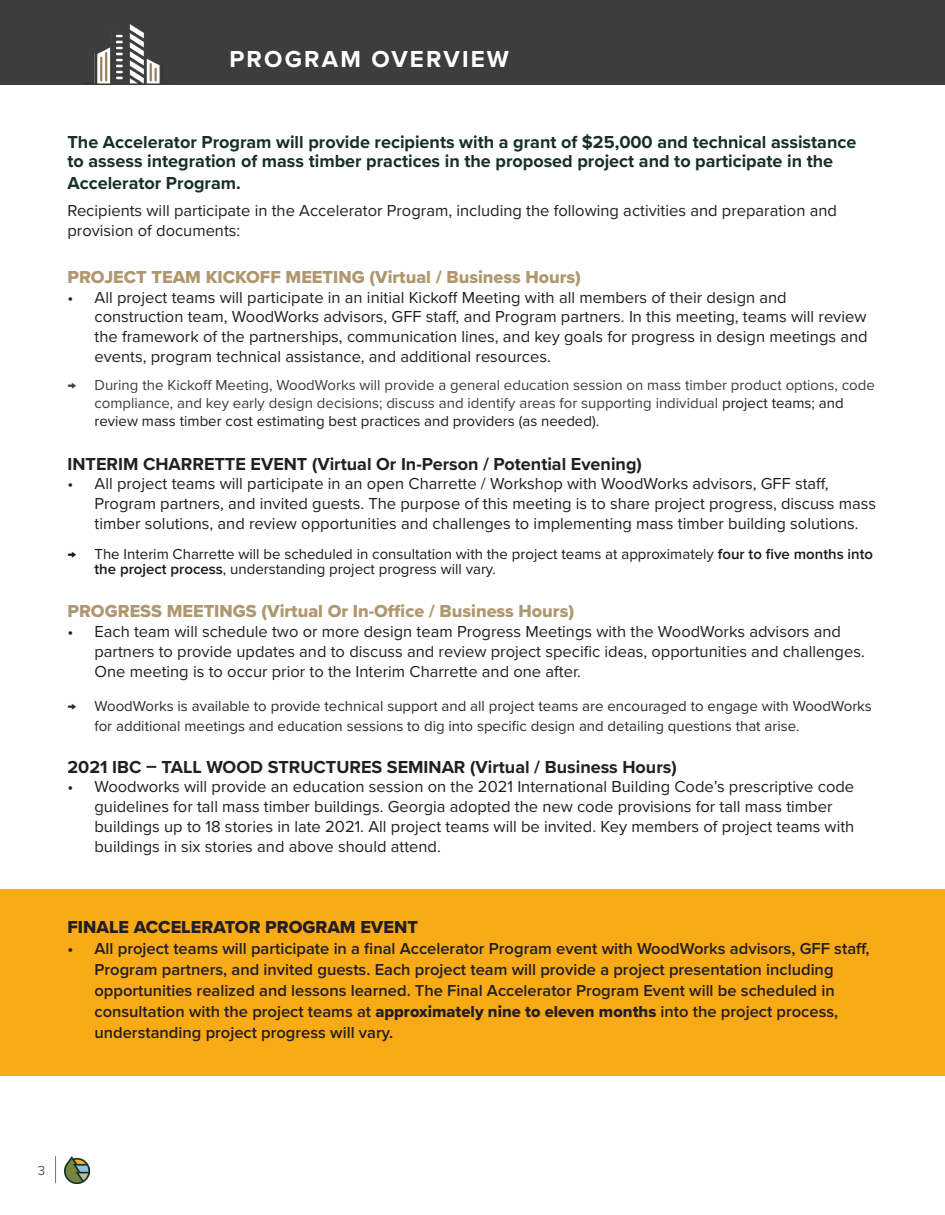
<style>
.page{position:relative;width:945px;height:1215px;background:#fff}
.page>*{position:absolute;margin:0;border:0;box-sizing:border-box;transform-origin:0 0}
.t1{font:700 24px "Proxima Nova";letter-spacing:.09em;color:#fff}
.t2{font:700 18px/19.5px "Proxima Nova";color:#162f29}
.t3{font:700 18px "Proxima Nova";color:#231f20}
.t4{font:18px "Proxima Nova Extrabld";color:#af9870}
.t5{font:18px "Proxima Nova Extrabld";color:#231f20}
.t6{font:16.5px/19.8px "Proxima Nova";color:#231f20}
.t7{font:600 16.5px/21px "Proxima Nova";color:#231f20}
.t8{font:15px/18px "Proxima Nova";color:#3e3e3f}
.t9{font:15px/19.8px "Proxima Nova";color:#2e2b2c}
.t10{font:15px/15px "Proxima Nova";color:#191919}
.t11{font:300 13.5px "Proxima Nova";color:#231f20}
.s1{color:#1a1a1a}
.s2{font-weight:600}
.s3{font-family:"Proxima Nova Extrabld";font-weight:400}
</style>
<div class="page">
<img style="left:65px;top:1156px;width:25px;height:27px">
<svg style="left:55px;top:1156px;width:1px;height:27px"></svg>
<div style="left:0;top:889px;width:945px;height:186px;background:#f9aa17"></div>
<div style="left:0;top:0;width:945px;height:84px;background:#3d3d3d"></div>
<img style="left:85px;top:24px;width:78px;height:60px">
<p class="t1" style="left:230px;top:41px;width:281px">PROGRAM OVERVIEW</p>
<p class="t2" style="left:68px;top:132px;width:790px">The Accelerator Program will provide recipients with a grant of $25,000 and technical assistance to assess integration of mass timber practices in the proposed project and to participate in the</p>
<p class="t2" style="left:68px;top:173px;width:175px">Accelerator Program.</p>
<p class="t6" style="left:68px;top:200px;width:771px">Recipients will participate in the Accelerator Program, including the following activities and preparation and provision of documents:</p>
<p class="t4" style="left:68px;top:263px;width:515px">PROJECT TEAM KICKOFF MEETING (Virtual / Business Hours)</p>
<p class="t6" style="left:94px;top:286px;width:775px;text-indent:-27px">• All project teams will participate in an initial Kickoff Meeting with all members of their design and construction team, WoodWorks advisors, GFF staff, and Program partners. In this meeting, teams will review the framework of the partnerships, communication lines, and key goals for progress in design meetings and events, program technical assistance, and additional resources.</p>
<p class="t8" style="left:94px;top:376px;width:782px;text-indent:-27px">→ During the Kickoff Meeting, WoodWorks will provide a general education session on mass timber product options, code compliance, and key early design decisions; discuss and identify areas for supporting individual <span class="s1">project teams; and review mass timber cost estimating best practices and providers (as needed).</span></p>
<p class="t3" style="left:68px;top:450px;width:576px">INTERIM CHARRETTE EVENT (Virtual Or In-Person / Potential Evening)</p>
<p class="t6" style="left:94px;top:473px;width:783px;text-indent:-27px">• All project teams will participate in an open Charrette / Workshop with WoodWorks advisors, GFF staff,<br>Program partners, and invited guests. The purpose of this meeting is to share project progress, discuss mass timber solutions, and review opportunities and challenges to implementing mass timber building solutions.</p>
<p class="t10" style="left:94px;top:546px;width:780px;text-indent:-27px">→ The Interim Charrette will be scheduled in consultation with the project teams at approximately <span class="s2">four to five months into the project process</span>, understanding project progress will vary.</p>
<p class="t4" style="left:68px;top:598px;width:508px">PROGRESS MEETINGS (Virtual Or In-Office / Business Hours)</p>
<p class="t6" style="left:94px;top:621px;width:772px;text-indent:-27px">• Each team will schedule two or more design team Progress Meetings with the WoodWorks advisors and partners to provide updates and to discuss and review project specific ideas, opportunities and challenges.<br>One meeting is to occur prior to the Interim Charrette and one after.</p>
<p class="t9" style="left:94px;top:696px;width:779px;text-indent:-27px">→ WoodWorks is available to provide technical support and all project teams are encouraged to engage with WoodWorks for additional meetings and education sessions to dig into specific design and detailing questions that arise.</p>
<p class="t3" style="left:68px;top:753px;width:611px">2021 IBC – TALL WOOD STRUCTURES SEMINAR (Virtual / Business Hours)</p>
<p class="t6" style="left:94px;top:776px;width:761px;text-indent:-27px">• Woodworks will provide an education session on the 2021 International Building Code’s prescriptive code guidelines for tall mass timber buildings. Georgia adopted the new code provisions for tall mass timber buildings up to 18 stories in late 2021. All project teams will be invited. Key members of project teams with buildings in six stories and above should attend.</p>
<p class="t5" style="left:68px;top:914px;width:352px">FINALE ACCELERATOR PROGRAM EVENT</p>
<p class="t7" style="left:94px;top:938px;width:777px;text-indent:-27px">• All project teams will participate in a final Accelerator Program event with WoodWorks advisors, GFF staff, Program partners, and invited guests. Each project team will provide a project presentation including opportunities realized and lessons learned. The Final Accelerator Program Event will be scheduled in consultation with the project teams at <span class="s3">approximately nine to eleven months</span> into the project process, understanding project progress will vary.</p>
<p class="t11" style="left:38px;top:1160px;width:9px">3</p>
</div>
